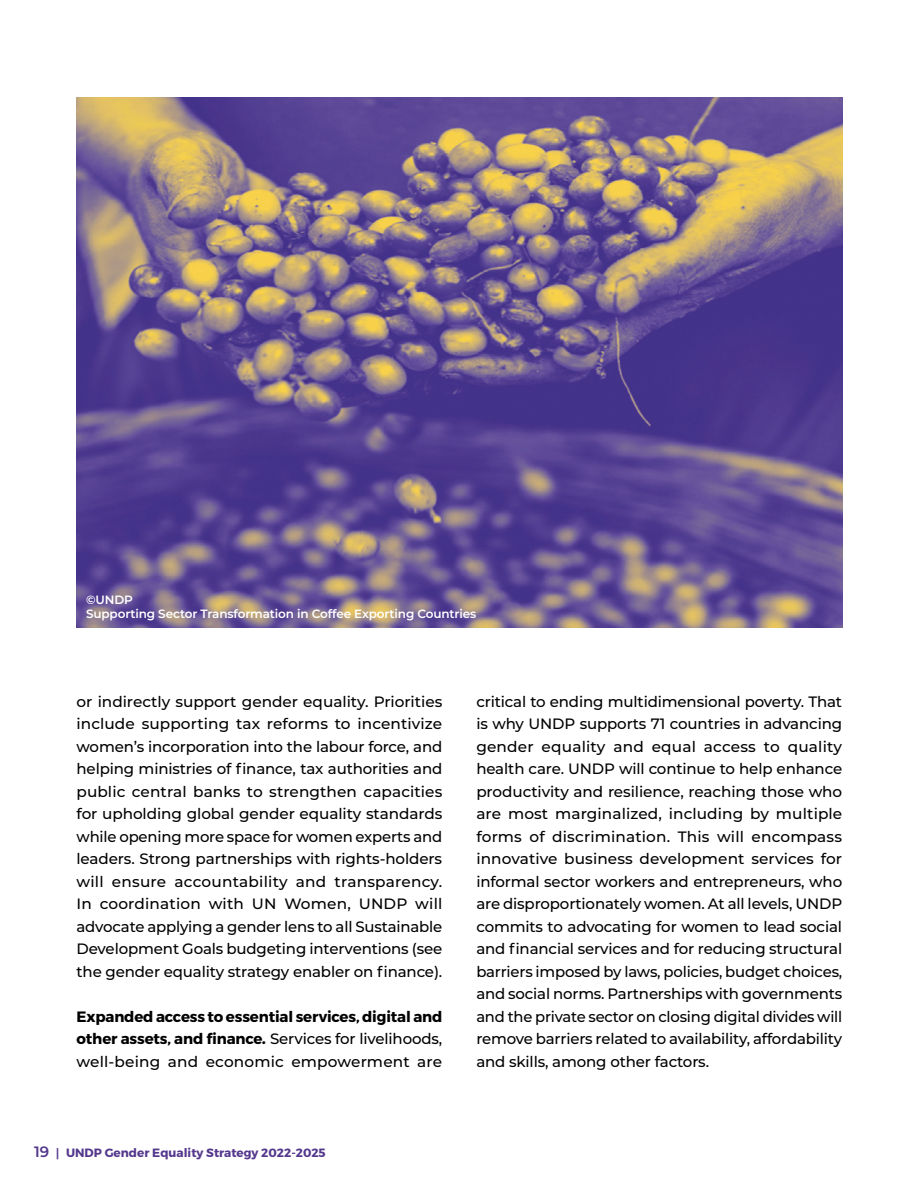
<style>
.page{position:relative;width:918px;height:1188px;background:#fff}
.page>*{position:absolute;margin:0;border:0;box-sizing:border-box;transform-origin:0 0}
.t1{font:500 15px/22.5px "Montserrat";letter-spacing:-.01em;color:#000;text-align:justify}
.t2{font:700 15px/22.5px "Montserrat";letter-spacing:-.01em;color:#000;text-align:justify}
.t3{font:600 12px/14.4px "Montserrat";letter-spacing:-.01em;color:#fff}
.t4{font:700 12px "Montserrat";color:#54388d}
.s1{font-style:italic}
.s2{font-weight:500}
.s3{font-weight:600;font-size:15px}
.s4{font-weight:600}
</style>
<div class="page">
<img style="left:77px;top:98px;width:765px;height:530px">
<p class="t3" style="left:86px;top:592px;width:392px">©UNDP<br>Supporting Sector Transformation in Coffee Exporting Countries</p>
<p class="t1" style="left:77px;top:689px;width:367px">or indirectly support gender equality. Priorities include supporting tax reforms to incentivize women’s incorporation into the labour force, and helping ministries of finance, tax authorities and public central banks to strengthen capacities for upholding global gender equality standards while opening more space for women experts and leaders. Strong partnerships with rights-holders will ensure accountability and transparency.<br>In coordination with UN Women, UNDP will advocate applying a gender lens to all Sustainable Development Goals budgeting interventions (see the gender equality strategy enabler on finance).</p>
<p class="t2" style="left:77px;top:1005px;width:367px">Expanded access to essential services, digital and other assets, and finance<span class="s1">.</span> <span class="s2">Services for livelihoods, well-being and economic empowerment are</span></p>
<p class="t4" style="left:34px;top:1145px;width:293px"><span class="s3">19</span> <span class="s4">|</span> UNDP Gender Equality Strategy 2022-2025</p>
<p class="t1" style="left:476px;top:689px;width:367px">critical to ending multidimensional poverty. That is why UNDP supports 71 countries in advancing gender equality and equal access to quality health care. UNDP will continue to help enhance productivity and resilience, reaching those who are most marginalized, including by multiple forms of discrimination. This will encompass innovative business development services for informal sector workers and entrepreneurs, who are disproportionately women. At all levels, UNDP commits to advocating for women to lead social and financial services and for reducing structural barriers imposed by laws, policies, budget choices, and social norms. Partnerships with governments and the private sector on closing digital divides will remove barriers related to availability, affordability and skills, among other factors.</p>
</div>
